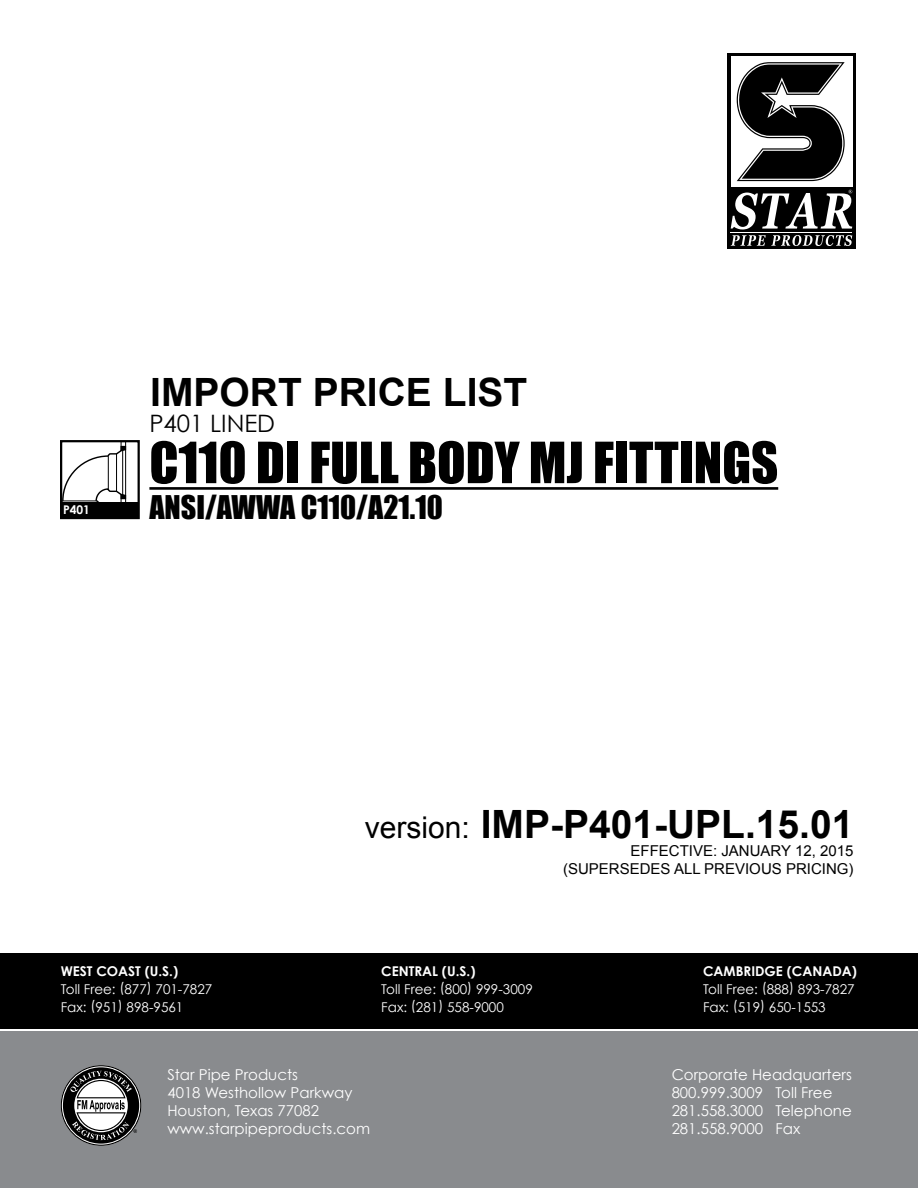
<style>
.page{position:relative;width:918px;height:1188px;background:#fff}
.page>*{position:absolute;margin:0;border:0;box-sizing:border-box;transform-origin:0 0}
.t1{font:52.5px "Impact";color:#000}
.t2{font:700 39px "Arial";color:#000}
.t3{font:30px "Impact";color:#000}
.t4{font:24px "Century Gothic";color:#000}
.t5{font:15px/18px "Century Gothic";color:#fff}
.t6{font:15px/18px "Arial";color:#000;text-align:right}
.t7{font:13.5px/18px "Century Gothic";color:#fff}
.t8{font:700 12px "Century Gothic";color:#fff}
.s1{font-weight:400;font-size:30px}
.s2{font-weight:700}
</style>
<div class="page">
<div style="left:0;top:1031px;width:918px;height:157px;background:#898b8e"></div>
<hr style="left:0;top:1027px;width:918px;height:2px;background:#000">
<div style="left:0;top:953px;width:918px;height:75px;background:#000"></div>
<hr style="left:149px;top:487px;width:629px;height:3px;background:#000">
<svg style="left:63px;top:443px;width:63px;height:59px"></svg>
<hr style="left:116px;top:454px;width:1px;height:37px;background:#000101">
<hr style="left:122px;top:450px;width:1px;height:44px;background:#000101">
<hr style="left:108px;top:456px;width:1px;height:33px;background:#000101">
<hr style="left:63px;top:501px;width:33px;height:1px;background:#000101">
<div style="left:60px;top:440px;width:80px;height:79px;border:2px solid #000"></div>
<div style="left:61px;top:502px;width:78px;height:16px;background:#000"></div>
<svg style="left:61px;top:1065px;width:80px;height:81px"></svg>
<div style="left:727px;top:53px;width:129px;height:196px;background:#000"></div>
<div style="left:731px;top:56px;width:121px;height:131px;background:#fff"></div>
<svg style="left:731px;top:190px;width:121px;height:56px"></svg>
<hr style="left:731px;top:232px;width:121px;height:1px;background:#fff">
<svg style="left:736px;top:62px;width:109px;height:119px"></svg>
<p class="t2" style="left:150px;top:366px;width:379px">IMPORT PRICE LIST</p>
<p class="t4" style="left:149px;top:409px;width:127px">P401 LINED</p>
<p class="t1" style="left:149px;top:422px;width:630px">C110 DI FULL BODY MJ FITTINGS</p>
<p class="t8" style="left:63px;top:502px;width:28px">P401</p>
<p class="t3" style="left:149px;top:484px;width:295px">ANSI/AWWA C110/A21.10</p>
<p class="t2" style="left:365px;top:799px;width:490px"><span class="s1">version:</span> IMP-P401-UPL.15.01</p>
<p class="t6" style="left:563px;top:842px;width:292px">EFFECTIVE: JANUARY 12, 2015 (SUPERSEDES ALL PREVIOUS PRICING)</p>
<p class="t7" style="left:61px;top:962px;width:153px"><span class="s2">WEST COAST (U.S.)<br></span>Toll Free: (877) 701-7827<br>Fax: (951) 898-9561</p>
<p class="t7" style="left:381px;top:962px;width:153px"><span class="s2">CENTRAL (U.S.)<br></span>Toll Free: (800) 999-3009<br>Fax: (281) 558-9000</p>
<p class="t7" style="left:703px;top:962px;width:155px"><span class="s2">CAMBRIDGE (CANADA)<br></span>Toll Free: (888) 893-7827<br>Fax: (519) 650-1553</p>
<p class="t5" style="left:167px;top:1066px;width:204px">Star Pipe Products<br>4018 Westhollow Parkway<br>Houston, Texas 77082 www.starpipeproducts.com</p>
<p class="t5" style="left:672px;top:1066px;width:182px">Corporate Headquarters<br>800.999.3009 Toll Free<br>281.558.3000 Telephone<br>281.558.9000 Fax</p>
</div>
